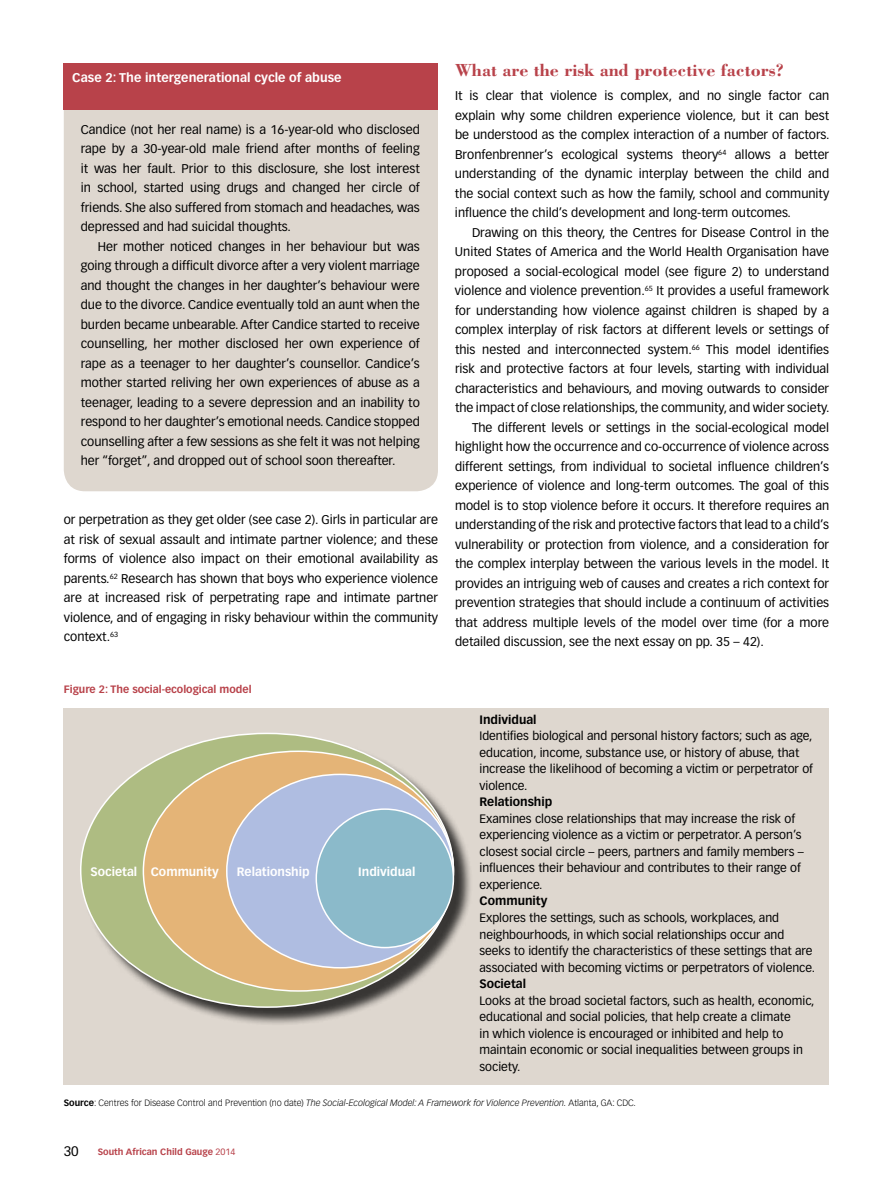
<style>
.page{position:relative;width:893px;height:1191px;background:#fff}
.page>*{position:absolute;margin:0;border:0;box-sizing:border-box;transform-origin:0 0}
.t1{font:700 18px "Bodoni Std";color:#b8424a}
.t2{font:13.5px "Vectora LT Std";color:#000}
.t3{font:12.45px/19.5px "Vectora LT Std";color:#000;text-align:justify}
.t4{font:700 12.45px "Vectora LT Std";color:#fff}
.t5{font:12px/16.5px "Vectora LT Std";color:#000}
.t6{font:700 12px "Vectora LT Std";color:#000}
.t7{font:700 12px "Vectora LT Std";color:#fff}
.t8{font:700 10.5px "Vectora LT Std";color:#b8424a}
.t9{font:300 9px "Vectora LT Std";color:#000}
.t10{font:700 9px "Vectora LT Std";color:#b8424a}
.s1{font-weight:700}
.s2{font-style:italic}
.s3{font-weight:400}
</style>
<div class="page">
<div style="left:64px;top:708px;width:765px;height:376px;background:#ded7cf"></div>
<div style="left:83px;top:735px;width:390px;height:291px;background:#000;opacity:.75"></div>
<div style="left:81px;top:733px;width:372px;height:274px;background:#aebc82;border-radius:50%"></div>
<div style="left:143px;top:751px;width:310px;height:240px;background:#e4b477;border-radius:50%"></div>
<div style="left:227px;top:774px;width:226px;height:193px;background:#afbde1;border-radius:50%"></div>
<div style="left:316px;top:809px;width:137px;height:138px;background:#8bbaca;border-radius:50%"></div>
<div style="left:64px;top:110px;width:374px;height:381px;background:#ded7cf"></div>
<div style="left:64px;top:64px;width:374px;height:46px;background:#b8424a"></div>
<p class="t4" style="left:72px;top:70px;width:271px">Case 2: The intergenerational cycle of abuse</p>
<p class="t3" style="left:81px;top:120px;width:341px">Candice (not her real name) is a 16-year-old who disclosed rape by a 30-year-old male friend after months of feeling it was her fault. Prior to this disclosure, she lost interest in school, started using drugs and changed her circle of friends. She also suffered from stomach and headaches, was depressed and had suicidal thoughts.</p>
<p class="t3" style="left:81px;top:237px;width:341px;text-indent:17px">Her mother noticed changes in her behaviour but was going through a difficult divorce after a very violent marriage and thought the changes in her daughter’s behaviour were due to the divorce. Candice eventually told an aunt when the burden became unbearable. After Candice started to receive counselling, her mother disclosed her own experience of rape as a teenager to her daughter’s counsellor. Candice’s mother started reliving her own experiences of abuse as a teenager, leading to a severe depression and an inability to respond to her daughter’s emotional needs. Candice stopped counselling after a few sessions as she felt it was not helping her “forget”, and dropped out of school soon thereafter.</p>
<p class="t3" style="left:64px;top:510px;width:376px">or perpetration as they get older (see case 2). Girls in particular are at risk of sexual assault and intimate partner violence; and these forms of violence also impact on their emotional availability as parents.<sup>62</sup> Research has shown that boys who experience violence are at increased risk of perpetrating rape and intimate partner violence, and of engaging in risky behaviour within the community context.<sup>63</sup></p>
<p class="t8" style="left:64px;top:683px;width:189px">Figure 2: The social-ecological model</p>
<p class="t7" style="left:91px;top:864px;width:130px">Societal Community</p>
<p class="t7" style="left:237px;top:864px;width:74px">Relationship</p>
<p class="t7" style="left:358px;top:864px;width:59px">Individual</p>
<h1 class="t1" style="left:455px;top:59px;width:330px">What are the risk and protective factors?</h1>
<p class="t3" style="left:455px;top:86px;width:376px">It is clear that violence is complex, and no single factor can explain why some children experience violence, but it can best be understood as the complex interaction of a number of factors.<br>Bronfenbrenner’s ecological systems theory<sup>64</sup> allows a better understanding of the dynamic interplay between the child and the social context such as how the family, school and community influence the child’s development and long-term outcomes.</p>
<p class="t3" style="left:472px;top:223px;width:359px">Drawing on this theory, the Centres for Disease Control in the</p>
<p class="t3" style="left:455px;top:242px;width:376px">United States of America and the World Health Organisation have</p>
<p class="t3" style="left:455px;top:262px;width:376px">proposed a social-ecological model (see figure 2) to understand</p>
<p class="t3" style="left:455px;top:281px;width:376px">violence and violence prevention.<sup>65</sup> It provides a useful framework</p>
<p class="t3" style="left:455px;top:301px;width:376px">for understanding how violence against children is shaped by a</p>
<p class="t3" style="left:455px;top:320px;width:376px">complex interplay of risk factors at different levels or settings of</p>
<p class="t3" style="left:455px;top:340px;width:376px">this nested and interconnected system.<sup>66</sup> This model identifies</p>
<p class="t3" style="left:455px;top:359px;width:376px">risk and protective factors at four levels, starting with individual</p>
<p class="t3" style="left:455px;top:379px;width:376px">characteristics and behaviours, and moving outwards to consider</p>
<p class="t3" style="left:455px;top:398px;width:376px">the impact of close relationships, the community, and wider society.</p>
<p class="t3" style="left:472px;top:418px;width:359px">The different levels or settings in the social-ecological model</p>
<p class="t3" style="left:455px;top:437px;width:376px">highlight how the occurrence and co-occurrence of violence across</p>
<p class="t3" style="left:455px;top:457px;width:376px">different settings, from individual to societal influence children’s</p>
<p class="t3" style="left:455px;top:476px;width:376px">experience of violence and long-term outcomes. The goal of this</p>
<p class="t3" style="left:455px;top:496px;width:376px">model is to stop violence before it occurs. It therefore requires an</p>
<p class="t3" style="left:455px;top:515px;width:376px">understanding of the risk and protective factors that lead to a child’s</p>
<p class="t3" style="left:455px;top:535px;width:376px">vulnerability or protection from violence, and a consideration for</p>
<p class="t3" style="left:455px;top:554px;width:376px">the complex interplay between the various levels in the model. It</p>
<p class="t3" style="left:455px;top:573px;width:376px">provides an intriguing web of causes and creates a rich context for</p>
<p class="t3" style="left:455px;top:593px;width:376px">prevention strategies that should include a continuum of activities</p>
<p class="t3" style="left:455px;top:612px;width:376px">that address multiple levels of the model over time (for a more</p>
<p class="t3" style="left:455px;top:632px;width:310px">detailed discussion, see the next essay on pp. 35 – 42).</p>
<p class="t6" style="left:479px;top:712px;width:59px">Individual</p>
<p class="t5" style="left:479px;top:728px;width:335px">Identifies biological and personal history factors; such as age, education, income, substance use, or history of abuse, that increase the likelihood of becoming a victim or perpetrator of violence.</p>
<p class="t6" style="left:479px;top:795px;width:74px">Relationship</p>
<p class="t5" style="left:479px;top:810px;width:326px">Examines close relationships that may increase the risk of experiencing violence as a victim or perpetrator. A person’s closest social circle – peers, partners and family members – influences their behaviour and contributes to their range of experience.</p>
<p class="t6" style="left:479px;top:894px;width:70px">Community</p>
<p class="t5" style="left:479px;top:909px;width:337px">Explores the settings, such as schools, workplaces, and neighbourhoods, in which social relationships occur and seeks to identify the characteristics of these settings that are associated with becoming victims or perpetrators of violence.</p>
<p class="t6" style="left:479px;top:976px;width:48px">Societal</p>
<p class="t5" style="left:479px;top:992px;width:336px">Looks at the broad societal factors, such as health, economic, educational and social policies, that help create a climate<br>in which violence is encouraged or inhibited and help to maintain economic or social inequalities between groups in society.</p>
<p class="t9" style="left:64px;top:1097px;width:573px"><span class="s1">Source</span>: Centres for Disease Control and Prevention (no date) <span class="s2">The Social-Ecological Model: A Framework for Violence Prevention.</span> Atlanta, GA: CDC.</p>
<p class="t2" style="left:64px;top:1142px;width:17px">30</p>
<p class="t10" style="left:98px;top:1146px;width:139px">South African Child Gauge <span class="s3">2014</span></p>
</div>
